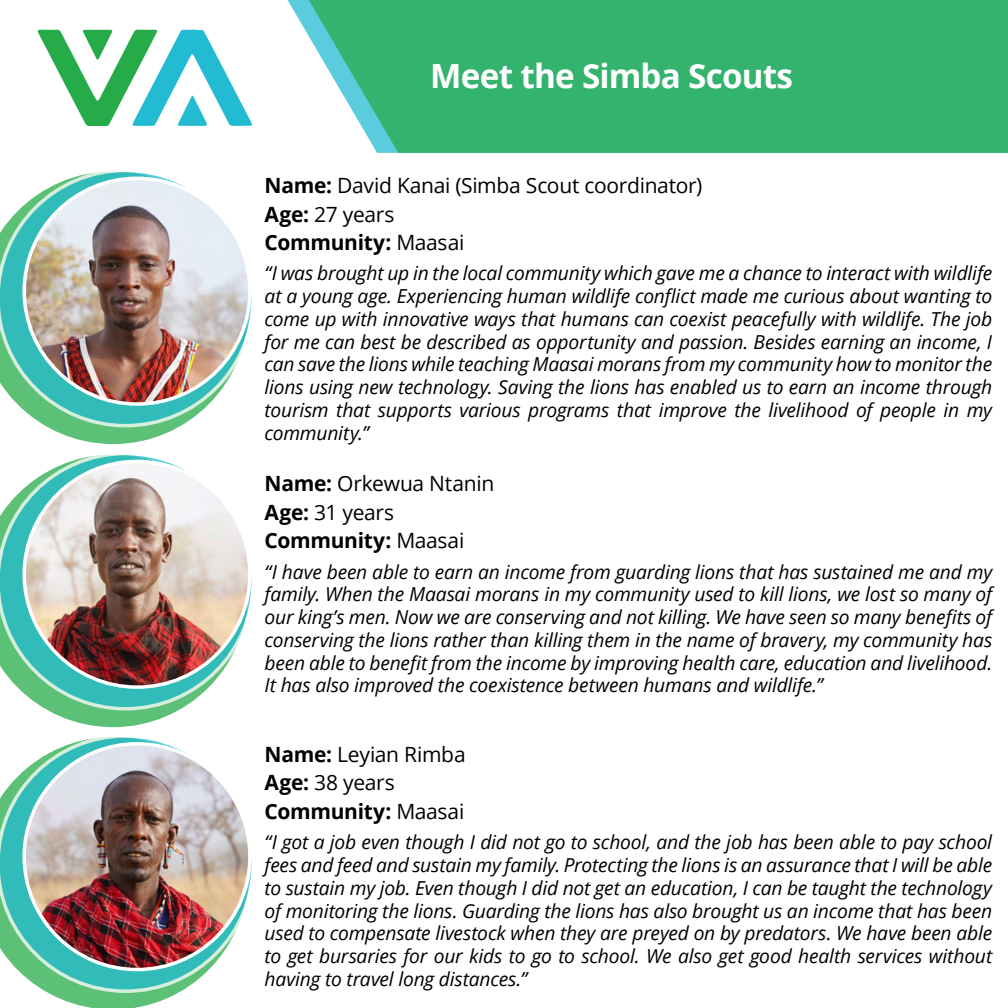
<style>
.page{position:relative;width:1008px;height:1008px;background:#fff}
.page>*{position:absolute;margin:0;border:0;box-sizing:border-box;transform-origin:0 0}
.t1{font:700 33.25px "Open Sans";letter-spacing:-.025em;color:#fff}
.t2{font:21px "Open Sans";letter-spacing:-.015em;color:#000}
.t3{font:700 21px "Open Sans";letter-spacing:-.015em;color:#000}
.t4{font:italic 19.25px/22.8px "Open Sans";letter-spacing:-.01em;color:#000;text-align:justify}
.s1{font-weight:700}
.s2{font-weight:400}
</style>
<div class="page">
<svg style="left:308px;top:0;width:700px;height:153px;fill:#33b36e"></svg>
<svg style="left:37px;top:29px;width:215px;height:97px"></svg>
<svg style="left:48px;top:427px;width:131px;height:17px;fill:#5cc076"></svg>
<svg style="left:0;top:171px;width:252px;height:256px"></svg>
<img style="left:24px;top:178px;width:226px;height:226px;border-radius:113px">
<svg style="left:49px;top:711px;width:128px;height:16px;fill:#5cc076"></svg>
<svg style="left:0;top:454px;width:252px;height:257px"></svg>
<img style="left:24px;top:461px;width:226px;height:226px;border-radius:113px">
<svg style="left:49px;top:993px;width:129px;height:15px;fill:#5cc076"></svg>
<svg style="left:0;top:737px;width:252px;height:256px"></svg>
<img style="left:24px;top:744px;width:226px;height:226px;border-radius:113px">
<p class="t1" style="left:430px;top:53px;width:364px">Meet the Simba Scouts</p>
<p class="t2" style="left:265px;top:171px;width:439px"><span class="s1">Name:</span> David Kanai (Simba Scout coordinator)</p>
<p class="t2" style="left:265px;top:200px;width:131px"><span class="s1">Age:</span> 27 years</p>
<p class="t3" style="left:265px;top:227px;width:201px">Community: <span class="s2">Maasai</span></p>
<p class="t4" style="left:265px;top:262px;width:729px">“I was brought up in the local community which gave me a chance to interact with wildlife at a young age. Experiencing human wildlife conflict made me curious about wanting to come up with innovative ways that humans can coexist peacefully with wildlife. The job for me can best be described as opportunity and passion. Besides earning an income, I can save the lions while teaching Maasai morans from my community how to monitor the lions using new technology. Saving the lions has enabled us to earn an income through tourism that supports various programs that improve the livelihood of people in my community.”</p>
<p class="t2" style="left:265px;top:469px;width:231px"><span class="s1">Name:</span> Orkewua Ntanin</p>
<p class="t2" style="left:265px;top:498px;width:131px"><span class="s1">Age:</span> 31 years</p>
<p class="t3" style="left:265px;top:525px;width:201px">Community: <span class="s2">Maasai</span></p>
<p class="t4" style="left:265px;top:560px;width:729px">“I have been able to earn an income from guarding lions that has sustained me and my family. When the Maasai morans in my community used to kill lions, we lost so many of our king’s men. Now we are conserving and not killing. We have seen so many benefits of conserving the lions rather than killing them in the name of bravery, my community has been able to benefit from the income by improving health care, education and livelihood.<br>It has also improved the coexistence between humans and wildlife.”</p>
<p class="t2" style="left:265px;top:740px;width:203px"><span class="s1">Name:</span> Leyian Rimba</p>
<p class="t2" style="left:265px;top:768px;width:132px"><span class="s1">Age:</span> 38 years</p>
<p class="t3" style="left:265px;top:796px;width:201px">Community: <span class="s2">Maasai</span></p>
<p class="t4" style="left:265px;top:831px;width:729px">“I got a job even though I did not go to school, and the job has been able to pay school fees and feed and sustain my family. Protecting the lions is an assurance that I will be able to sustain my job. Even though I did not get an education, I can be taught the technology of monitoring the lions. Guarding the lions has also brought us an income that has been used to compensate livestock when they are preyed on by predators. We have been able to get bursaries for our kids to go to school. We also get good health services without having to travel long distances.”</p>
</div>
